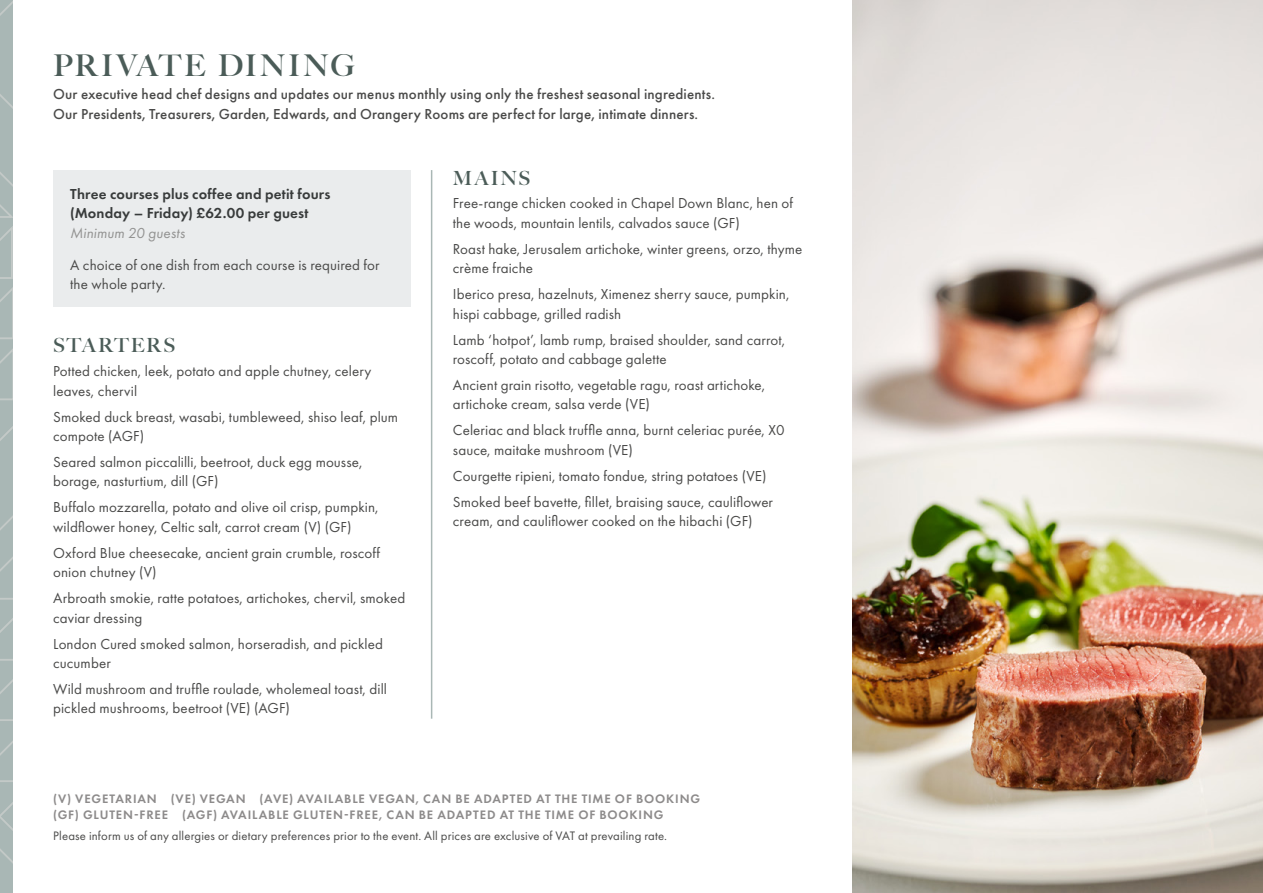
<style>
.page{position:relative;width:1263px;height:893px;background:#fff}
.page>*{position:absolute;margin:0;border:0;box-sizing:border-box;transform-origin:0 0}
.Lv1_Page_Heading{font:700 30px "Big Caslon FB";letter-spacing:.085em;color:#4b5c58}
.Lv1_Subheading{font:700 19.5px "Big Caslon FB";letter-spacing:.09em;color:#4b5c58}
.Body_Copy_1_space_after{font:15px/19.5px "Futura PT";letter-spacing:.01em;color:#4a4a49}
.Body_Copy{font:15px/19.5px "Futura PT";letter-spacing:.01em;color:#4a4a49}
.Intro_body_copy{font:500 15px/19.5px "Futura PT";letter-spacing:.01em;color:#4a4a49}
.Body_Copy_1_space_after-2{font:600 15px/19.5px "Futura PT";letter-spacing:.01em;color:#383b3b}
.Body_Copy-2{font:italic 15px "Futura PT";letter-spacing:.005em;color:#929291}
.t1{font:600 12.75px/16.5px "Futura PT";letter-spacing:.065em;color:#8d8b8b}
.t2{font:12.75px "Futura PT";letter-spacing:.015em;color:#4a4a49}
</style>
<div class="page">
<div style="left:53px;top:170px;width:357px;height:136px;background:#eaeced"></div>
<img style="left:853px;top:0;width:410px;height:893px">
<hr style="left:431px;top:170px;width:1px;height:549px;background:#a9b7b5">
<svg style="left:0;top:0;width:13px;height:893px;background:#abb8b6"></svg>
<p class="Lv1_Page_Heading" style="left:53px;top:47px;width:303px">PRIVATE DINING</p>
<p class="Intro_body_copy" style="left:53px;top:85px;width:663px">Our executive head chef designs and updates our menus monthly using only the freshest seasonal ingredients.<br>Our Presidents, Treasurers, Garden, Edwards, and Orangery Rooms are perfect for large, intimate dinners.</p>
<p class="Body_Copy_1_space_after-2" style="left:70px;top:184px;width:262px">Three courses plus coffee and petit fours (Monday – Friday) £62.00 per guest</p>
<p class="Body_Copy-2" style="left:70px;top:224px;width:116px">Minimum 20 guests</p>
<p class="Body_Copy" style="left:70px;top:255px;width:311px">A choice of one dish from each course is required for the whole party.</p>
<p class="Lv1_Subheading" style="left:53px;top:334px;width:124px">STARTERS</p>
<p class="Body_Copy_1_space_after" style="left:53px;top:361px;width:320px">Potted chicken, leek, potato and apple chutney, celery leaves, chervil</p>
<p class="Body_Copy_1_space_after" style="left:53px;top:407px;width:347px">Smoked duck breast, wasabi, tumbleweed, shiso leaf, plum compote (AGF)</p>
<p class="Body_Copy_1_space_after" style="left:53px;top:452px;width:311px">Seared salmon piccalilli, beetroot, duck egg mousse, borage, nasturtium, dill (GF)</p>
<p class="Body_Copy_1_space_after" style="left:53px;top:497px;width:327px">Buffalo mozzarella, potato and olive oil crisp, pumpkin, wildflower honey, Celtic salt, carrot cream (V) (GF)</p>
<p class="Body_Copy_1_space_after" style="left:53px;top:543px;width:329px">Oxford Blue cheesecake, ancient grain crumble, roscoff onion chutney (V)</p>
<p class="Body_Copy_1_space_after" style="left:53px;top:588px;width:354px">Arbroath smokie, ratte potatoes, artichokes, chervil, smoked caviar dressing</p>
<p class="Body_Copy_1_space_after" style="left:53px;top:634px;width:331px">London Cured smoked salmon, horseradish, and pickled cucumber</p>
<p class="Body_Copy" style="left:53px;top:679px;width:335px">Wild mushroom and truffle roulade, wholemeal toast, dill pickled mushrooms, beetroot (VE) (AGF)</p>
<p class="Lv1_Subheading" style="left:453px;top:166px;width:79px">MAINS</p>
<p class="Body_Copy_1_space_after" style="left:453px;top:194px;width:342px">Free-range chicken cooked in Chapel Down Blanc, hen of the woods, mountain lentils, calvados sauce (GF)</p>
<p class="Body_Copy_1_space_after" style="left:453px;top:239px;width:351px">Roast hake, Jerusalem artichoke, winter greens, orzo, thyme crème fraiche</p>
<p class="Body_Copy_1_space_after" style="left:453px;top:284px;width:338px">Iberico presa, hazelnuts, Ximenez sherry sauce, pumpkin, hispi cabbage, grilled radish</p>
<p class="Body_Copy_1_space_after" style="left:453px;top:330px;width:334px">Lamb ‘hotpot’, lamb rump, braised shoulder, sand carrot, roscoff, potato and cabbage galette</p>
<p class="Body_Copy_1_space_after" style="left:453px;top:375px;width:314px">Ancient grain risotto, vegetable ragu, roast artichoke, artichoke cream, salsa verde (VE)</p>
<p class="Body_Copy_1_space_after" style="left:453px;top:420px;width:333px">Celeriac and black truffle anna, burnt celeriac purée, X0 sauce, maitake mushroom (VE)</p>
<p class="Body_Copy_1_space_after" style="left:453px;top:466px;width:315px">Courgette ripieni, tomato fondue, string potatoes (VE)</p>
<p class="Body_Copy" style="left:453px;top:492px;width:322px">Smoked beef bavette, fillet, braising sauce, cauliflower cream, and cauliflower cooked on the hibachi (GF)</p>
<p class="t1" style="left:53px;top:790px;width:648px">(V) VEGETARIAN (VE) VEGAN (AVE) AVAILABLE VEGAN, CAN BE ADAPTED AT THE TIME OF BOOKING (GF) GLUTEN-FREE (AGF) AVAILABLE GLUTEN-FREE, CAN BE ADAPTED AT THE TIME OF BOOKING</p>
<p class="t2" style="left:53px;top:828px;width:615px">Please inform us of any allergies or dietary preferences prior to the event. All prices are exclusive of VAT at prevailing rate.</p>
</div>
